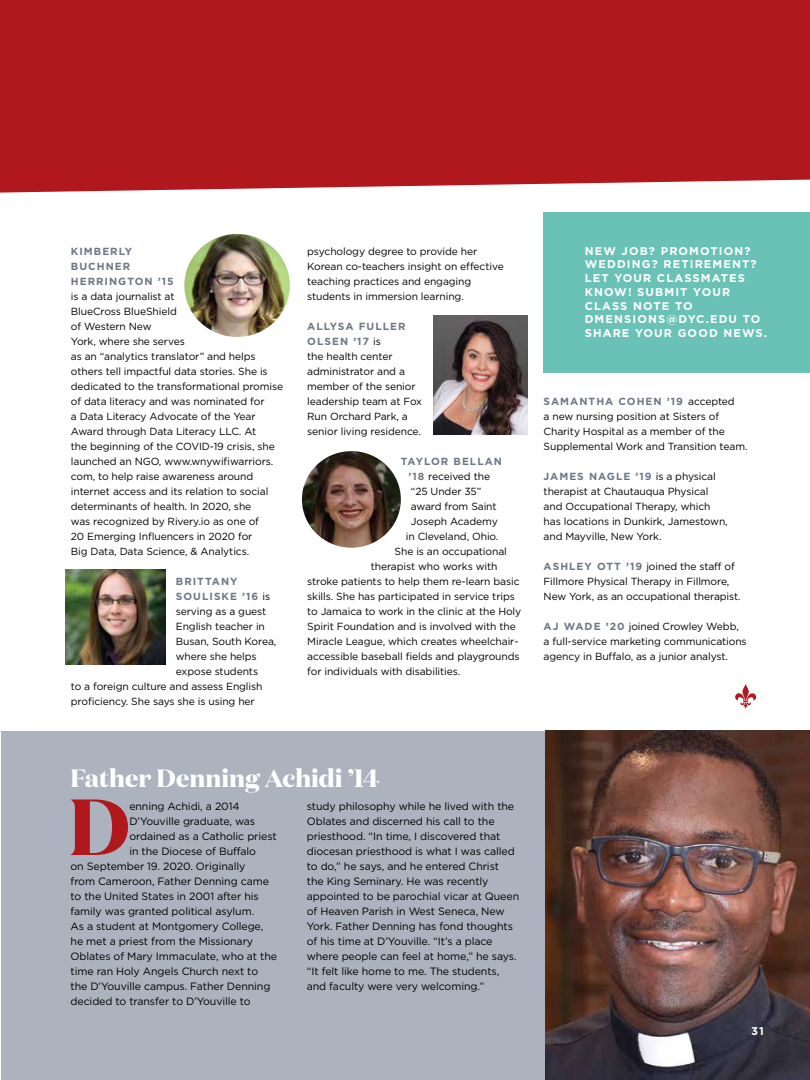
<style>
.page{position:relative;width:810px;height:1080px;background:#fff}
.page>*{position:absolute;margin:0;border:0;box-sizing:border-box;transform-origin:0 0}
.t1{font:700 79.38px "Domaine Display";color:#b1181e}
.t2{font:700 25px "Domaine Display";color:#fff}
.t3{font:700 11.25px/13.8px "Gotham";letter-spacing:.1em;color:#fff}
.t4{font:10.62px/15px "Gotham";letter-spacing:-.01em;color:#000}
.t5{font:10.25px/15px "Gotham";letter-spacing:-.01em;color:#000}
.t6{font:700 10.25px/15px "Gotham";letter-spacing:.1em;color:#6d7785}
.s1{font-weight:400;color:#000}
.s2{font-weight:700;color:#6d7785}
</style>
<div class="page">
<div style="left:1px;top:731px;width:809px;height:349px;background:#acb3be"></div>
<div style="left:0;top:0;width:810px;height:193px;background:#b1181e"></div>
<div style="left:543px;top:213px;width:267px;height:160px;background:#6ac2b7"></div>
<img style="left:302px;top:451px;width:99px;height:97px">
<img style="left:546px;top:731px;width:264px;height:349px">
<img style="left:65px;top:569px;width:100px;height:95px">
<img style="left:433px;top:315px;width:95px;height:120px">
<svg style="left:735px;top:684px;width:21px;height:25px"></svg>
<img style="left:184px;top:234px;width:106px;height:103px">
<p class="t6" style="left:71px;top:244px;width:104px">KIMBERLY<br>BUCHNER<br>HERRINGTON ’15</p>
<p class="t5" style="left:71px;top:289px;width:214px">is a data journalist at<br>BlueCross BlueShield<br>of Western New<br>York, where she serves<br>as an “analytics translator” and helps others tell impactful data stories. She is dedicated to the transformational promise of data literacy and was nominated for<br>a Data Literacy Advocate of the Year Award through Data Literacy LLC. At<br>the beginning of the COVID-19 crisis, she launched an NGO, www.wnywifiwarriors. com, to help raise awareness around internet access and its relation to social determinants of health. In 2020, she<br>was recognized by Rivery.io as one of<br>20 Emerging Influencers in 2020 for<br>Big Data, Data Science, &amp; Analytics.</p>
<p class="t6" style="left:176px;top:574px;width:63px">BRITTANY</p>
<p class="t6" style="left:176px;top:589px;width:96px">SOULISKE ’16 <span class="s1">is</span></p>
<p class="t5" style="left:176px;top:604px;width:92px">serving as a guest</p>
<p class="t5" style="left:176px;top:619px;width:91px">English teacher in</p>
<p class="t5" style="left:176px;top:634px;width:102px">Busan, South Korea,</p>
<p class="t5" style="left:176px;top:649px;width:82px">where she helps</p>
<p class="t5" style="left:176px;top:664px;width:84px">expose students</p>
<p class="t5" style="left:71px;top:679px;width:193px">to a foreign culture and assess English</p>
<p class="t5" style="left:71px;top:694px;width:185px">proficiency. She says she is using her</p>
<p class="t5" style="left:307px;top:244px;width:198px">psychology degree to provide her Korean co-teachers insight on effective teaching practices and engaging students in immersion learning.</p>
<p class="t5" style="left:307px;top:319px;width:116px"><span class="s2">ALLYSA FULLER<br>OLSEN ’17</span> is<br>the health center administrator and a member of the senior leadership team at Fox<br>Run Orchard Park, a senior living residence.</p>
<p class="t6" style="left:401px;top:454px;width:103px">TAYLOR BELLAN</p>
<p class="t5" style="left:408px;top:469px;width:83px"><span class="s2">’18</span> received the</p>
<p class="t5" style="left:411px;top:484px;width:72px">“25 Under 35”</p>
<p class="t5" style="left:411px;top:499px;width:87px">award from Saint</p>
<p class="t5" style="left:411px;top:514px;width:89px">Joseph Academy</p>
<p class="t5" style="left:406px;top:529px;width:94px">in Cleveland, Ohio.</p>
<p class="t5" style="left:395px;top:544px;width:114px">She is an occupational</p>
<p class="t5" style="left:371px;top:559px;width:128px">therapist who works with</p>
<p class="t5" style="left:307px;top:574px;width:214px">stroke patients to help them re-learn basic</p>
<p class="t5" style="left:307px;top:589px;width:209px">skills. She has participated in service trips</p>
<p class="t5" style="left:307px;top:604px;width:216px">to Jamaica to work in the clinic at the Holy</p>
<p class="t5" style="left:307px;top:619px;width:210px">Spirit Foundation and is involved with the</p>
<p class="t5" style="left:307px;top:634px;width:213px">Miracle League, which creates wheelchair-</p>
<p class="t5" style="left:307px;top:649px;width:214px">accessible baseball fields and playgrounds</p>
<p class="t5" style="left:307px;top:664px;width:155px">for individuals with disabilities.</p>
<p class="t3" style="left:585px;top:244px;width:184px">NEW JOB? PROMOTION?<br>WEDDING? RETIREMENT?<br>LET YOUR CLASSMATES<br>KNOW! SUBMIT YOUR<br>CLASS NOTE TO<br>DMENSIONS@DYC.EDU TO<br>SHARE YOUR GOOD NEWS.</p>
<p class="t5" style="left:544px;top:394px;width:205px"><span class="s2">SAMANTHA COHEN ’19</span> accepted<br>a new nursing position at Sisters of Charity Hospital as a member of the Supplemental Work and Transition team.</p>
<p class="t5" style="left:544px;top:469px;width:186px"><span class="s2">JAMES NAGLE ’19</span> is a physical therapist at Chautauqua Physical and Occupational Therapy, which has locations in Dunkirk, Jamestown, and Mayville, New York.</p>
<p class="t5" style="left:544px;top:559px;width:199px"><span class="s2">ASHLEY OTT ’19</span> joined the staff of<br>Fillmore Physical Therapy in Fillmore,<br>New York, as an occupational therapist.</p>
<p class="t5" style="left:544px;top:619px;width:205px"><span class="s2">AJ WADE ’20</span> joined Crowley Webb, a full-service marketing communications agency in Buffalo, as a junior analyst.</p>
<h2 class="t2" style="left:70px;top:761px;width:310px">Father Denning Achidi ’14</h2>
<h1 class="t1" style="left:69px;top:775px;width:63px">D</h1>
<p class="t4" style="left:129px;top:799px;width:112px">enning Achidi, a 2014</p>
<p class="t4" style="left:307px;top:799px;width:214px">study philosophy while he lived with the Oblates and discerned his call to the priesthood. “In time, I discovered that diocesan priesthood is what I was called to do,” he says, and he entered Christ<br>the King Seminary. He was recently appointed to be parochial vicar at Queen of Heaven Parish in West Seneca, New York. Father Denning has fond thoughts of his time at D’Youville. “It’s a place where people can feel at home,” he says. “It felt like home to me. The students, and faculty were very welcoming.”</p>
<p class="t4" style="left:129px;top:814px;width:127px">D’Youville graduate, was</p>
<p class="t4" style="left:129px;top:829px;width:149px">ordained as a Catholic priest</p>
<p class="t4" style="left:129px;top:844px;width:128px">in the Diocese of Buffalo</p>
<p class="t4" style="left:71px;top:859px;width:177px">on September 19. 2020. Originally</p>
<p class="t4" style="left:71px;top:874px;width:200px">from Cameroon, Father Denning came</p>
<p class="t4" style="left:71px;top:889px;width:190px">to the United States in 2001 after his</p>
<p class="t4" style="left:71px;top:904px;width:185px">family was granted political asylum.</p>
<p class="t4" style="left:71px;top:919px;width:194px">As a student at Montgomery College,</p>
<p class="t4" style="left:71px;top:934px;width:184px">he met a priest from the Missionary</p>
<p class="t4" style="left:71px;top:949px;width:208px">Oblates of Mary Immaculate, who at the</p>
<p class="t4" style="left:71px;top:964px;width:189px">time ran Holy Angels Church next to</p>
<p class="t4" style="left:71px;top:979px;width:201px">the D’Youville campus. Father Denning</p>
<p class="t4" style="left:71px;top:994px;width:182px">decided to transfer to D’Youville to</p>
<p class="t3" style="left:751px;top:1024px;width:14px">31</p>
</div>
